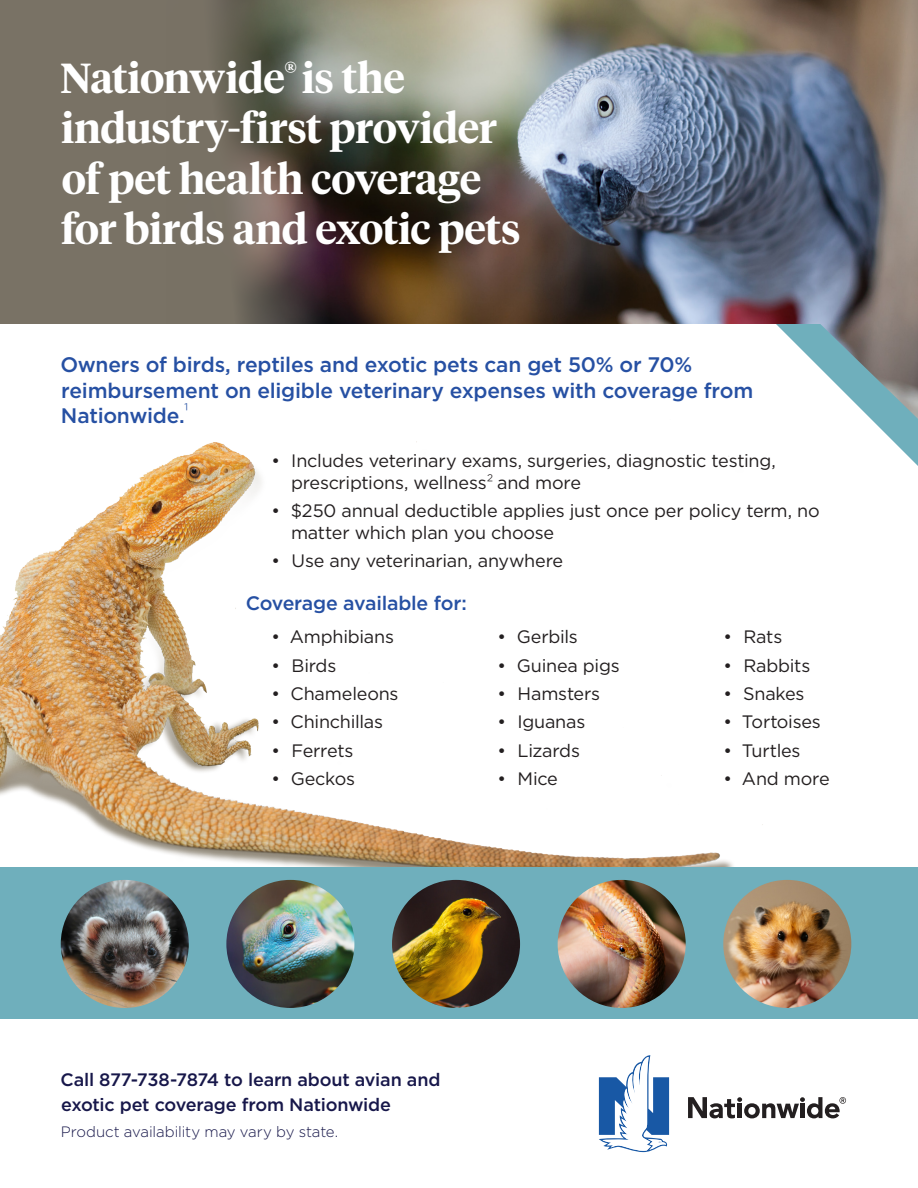
<style>
.page{position:relative;width:918px;height:1188px;background:#fff}
.page>*{position:absolute;margin:0;border:0;box-sizing:border-box;transform-origin:0 0}
.t1{font:600 41.85px/50.2px "Tiempos Headline";letter-spacing:-.01em;color:#fff}
.subtitle{font:500 21px/25.2px "Gotham";letter-spacing:-.015em;color:#2650a3}
.t2{font:500 19.5px "Gotham";letter-spacing:-.01em;color:#2650a3}
.bullets{font:18px/21.6px "Gotham";letter-spacing:-.015em;color:#231f20}
.cta{font:500 18px/25.5px "Gotham";letter-spacing:-.015em;color:#17174a}
.cta-2{font:300 15px "Gotham";letter-spacing:-.005em;color:#17174a}
.s1{font-weight:300}
</style>
<div class="page">
<div style="left:0;top:0;width:459px;height:324px;background:#797265"></div>
<img style="left:0;top:441px;width:769px;height:427px">
<svg style="left:872px;top:420px;width:46px;height:46px"></svg>
<div style="left:0;top:868px;width:918px;height:151px;background:#6fafbc"></div>
<img style="left:217px;top:0;width:701px;height:420px">
<svg style="left:688px;top:1097px;width:158px;height:22px"></svg>
<svg style="left:599px;top:1055px;width:70px;height:97px"></svg>
<img style="left:558px;top:880px;width:128px;height:128px;border-radius:64px">
<img style="left:61px;top:880px;width:128px;height:128px;border-radius:64px">
<img style="left:226px;top:880px;width:128px;height:128px;border-radius:64px">
<img style="left:392px;top:880px;width:128px;height:128px;border-radius:64px">
<img style="left:723px;top:880px;width:128px;height:128px;border-radius:64px">
<h1 class="t1" style="left:60px;top:51px;width:462px">Nationwide<sup>®</sup> is the industry-first provider of pet health coverage for birds and exotic pets</h1>
<p class="subtitle" style="left:60px;top:352px;width:694px">Owners of birds, reptiles and exotic pets can get 50% or 70% reimbursement on eligible veterinary expenses with coverage from<br>Nationwide.<sup>¹</sup></p>
<p class="bullets" style="left:291px;top:450px;width:486px;text-indent:-20px">• Includes veterinary exams, surgeries, diagnostic testing, prescriptions, wellness<span class="s1">²</span> and more</p>
<p class="bullets" style="left:291px;top:500px;width:530px;text-indent:-20px">• $250 annual deductible applies just once per policy term, no matter which plan you choose</p>
<p class="bullets" style="left:271px;top:550px;width:293px">• Use any veterinarian, anywhere</p>
<p class="t2" style="left:246px;top:590px;width:223px">Coverage available for:</p>
<p class="bullets" style="left:271px;top:626px;width:124px">• Amphibians</p>
<p class="bullets" style="left:497px;top:626px;width:82px">• Gerbils</p>
<p class="bullets" style="left:724px;top:626px;width:60px">• Rats</p>
<p class="bullets" style="left:271px;top:654px;width:66px">• Birds</p>
<p class="bullets" style="left:497px;top:654px;width:124px">• Guinea pigs</p>
<p class="bullets" style="left:724px;top:654px;width:88px">• Rabbits</p>
<p class="bullets" style="left:271px;top:682px;width:129px">• Chameleons</p>
<p class="bullets" style="left:497px;top:682px;width:104px">• Hamsters</p>
<p class="bullets" style="left:724px;top:682px;width:83px">• Snakes</p>
<p class="bullets" style="left:271px;top:711px;width:113px">• Chinchillas</p>
<p class="bullets" style="left:497px;top:711px;width:89px">• Iguanas</p>
<p class="bullets" style="left:724px;top:711px;width:99px">• Tortoises</p>
<p class="bullets" style="left:271px;top:739px;width:84px">• Ferrets</p>
<p class="bullets" style="left:497px;top:739px;width:84px">• Lizards</p>
<p class="bullets" style="left:724px;top:739px;width:78px">• Turtles</p>
<p class="bullets" style="left:271px;top:767px;width:85px">• Geckos</p>
<p class="bullets" style="left:497px;top:767px;width:62px">• Mice</p>
<p class="bullets" style="left:724px;top:767px;width:108px">• And more</p>
<h2 class="cta" style="left:60px;top:1067px;width:382px">Call 877-738-7874 to learn about avian and exotic pet coverage from Nationwide</h2>
<h2 class="cta-2" style="left:61px;top:1122px;width:279px">Product availability may vary by state.</h2>
</div>
